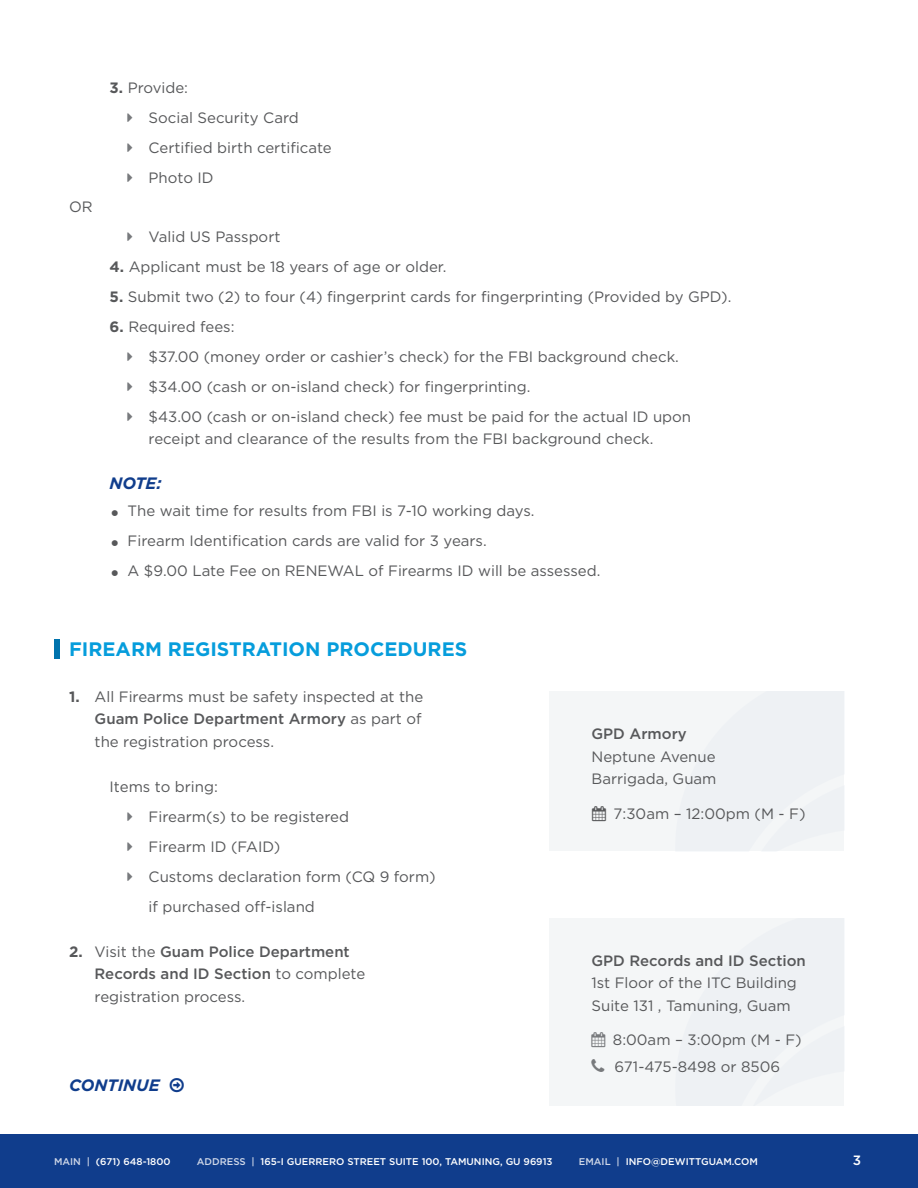
<style>
.page{position:relative;width:918px;height:1188px;background:#fff}
.page>*{position:absolute;margin:0;border:0;box-sizing:border-box;transform-origin:0 0}
.t1{font:700 19.5px "Gotham HTF";color:#069ddc}
.t2{font:italic 700 16.5px "Gotham HTF";color:#103d8c}
.t3{font:15px/22.5px "Gotham HTF";color:#57585a}
.t4{font:500 15px/22.5px "Gotham HTF";color:#57585a}
.t5{font:500 13.5px "Gotham HTF";color:#fff}
.t6{font:500 9.75px "Gotham HTF";color:#fff}
.s1{font-weight:700}
.s2{font-size:22.5px}
.s3{font-weight:500}
.s4{font-weight:400}
.s5{color:#787a7d}
.s6{color:#d0d8e8}
</style>
<div class="page">
<div style="left:0;top:1134px;width:918px;height:54px;background:#103d8c"></div>
<div style="left:550px;top:691px;width:294px;height:160px;background:#f4f6f7"></div>
<div style="left:550px;top:918px;width:294px;height:188px;background:#f4f6f7"></div>
<div style="left:54px;top:639px;width:5px;height:20px;background:#0073ad"></div>
<p class="t3" style="left:69px;top:195px;width:25px">OR</p>
<p class="t3" style="left:110px;top:77px;width:80px"><span class="s1">3.</span> Provide:</p>
<p class="t3" style="left:149px;top:107px;width:152px">Social Security Card</p>
<p class="t3" style="left:149px;top:137px;width:185px">Certified birth certificate</p>
<p class="t3" style="left:149px;top:167px;width:67px">Photo ID</p>
<p class="t3" style="left:149px;top:225px;width:133px">Valid US Passport</p>
<p class="t3" style="left:110px;top:255px;width:338px"><span class="s1">4.</span> Applicant must be 18 years of age or older.</p>
<p class="t3" style="left:110px;top:285px;width:623px"><span class="s1">5.</span> Submit two (2) to four (4) fingerprint cards for fingerprinting (Provided by GPD).</p>
<p class="t3" style="left:149px;top:311px;width:532px;line-height:30px;text-indent:-39px"><span class="s1">6.</span> Required fees:<br>$37.00 (money order or cashier’s check) for the FBI background check.</p>
<p class="t3" style="left:149px;top:375px;width:383px">$34.00 (cash or on-island check) for fingerprinting.</p>
<p class="t3" style="left:149px;top:405px;width:544px">$43.00 (cash or on-island check) fee must be paid for the actual ID upon receipt and clearance of the results from the FBI background check.</p>
<p class="t2" style="left:110px;top:474px;width:54px">NOTE:</p>
<p class="t3" style="left:110px;top:500px;width:426px"><span class="s2">•</span> The wait time for results from FBI is 7-10 working days.</p>
<p class="t3" style="left:110px;top:530px;width:379px"><span class="s2">•</span> Firearm Identification cards are valid for 3 years.</p>
<p class="t3" style="left:110px;top:560px;width:492px"><span class="s2">•</span> A $9.00 Late Fee on RENEWAL of Firearms ID will be assessed.</p>
<p class="t1" style="left:69px;top:638px;width:400px">FIREARM REGISTRATION PROCEDURES</p>
<p class="t3" style="left:95px;top:685px;width:330px;text-align:justify;text-indent:-26px"><span class="s1">1.</span> All Firearms must be safety inspected at the <span class="s3">Guam Police Department Armory</span> as part of the registration process.</p>
<p class="t3" style="left:110px;top:775px;width:110px">Items to bring:</p>
<p class="t3" style="left:149px;top:805px;width:202px">Firearm(s) to be registered</p>
<p class="t3" style="left:149px;top:835px;width:133px">Firearm ID (FAID)</p>
<p class="t3" style="left:149px;top:861px;width:289px;line-height:30px">Customs declaration form (CQ 9 form) if purchased off-island</p>
<p class="t4" style="left:95px;top:940px;width:272px;text-indent:-26px"><span class="s1">2.</span> <span class="s4">Visit the</span> Guam Police Department<br>Records and ID Section <span class="s4">to complete registration process.</span></p>
<p class="t2" style="left:69px;top:1076px;width:92px">CONTINUE</p>
<p class="t4" style="left:592px;top:722px;width:97px">GPD Armory</p>
<p class="t3" style="left:592px;top:745px;width:126px">Neptune Avenue</p>
<p class="t3" style="left:592px;top:767px;width:127px">Barrigada, Guam</p>
<p class="t3" style="left:592px;top:802px;width:215px">▲ 7:30am – 12:00pm (M - F)</p>
<p class="t4" style="left:592px;top:949px;width:216px">GPD Records and ID Section</p>
<p class="t3" style="left:592px;top:972px;width:207px">1st Floor of the ITC Building<br>Suite 131 , Tamuning, Guam</p>
<p class="t3" style="left:592px;top:1028px;width:212px"><span class="s5">▲</span> 8:00am – 3:00pm (M - F)</p>
<p class="t3" style="left:615px;top:1055px;width:167px">671-475-8498 or 8506</p>
<p class="t6" style="left:54px;top:1156px;width:118px"><span class="s6">MAIN |</span> (671) 648-1800</p>
<p class="t6" style="left:197px;top:1156px;width:357px"><span class="s6">ADDRESS |</span> 165-I GUERRERO STREET SUITE 100, TAMUNING, GU 96913</p>
<p class="t6" style="left:579px;top:1156px;width:181px"><span class="s6">EMAIL |</span> INFO@DEWITTGUAM.COM</p>
<p class="t5" style="left:853px;top:1153px;width:10px">3</p>
</div>
